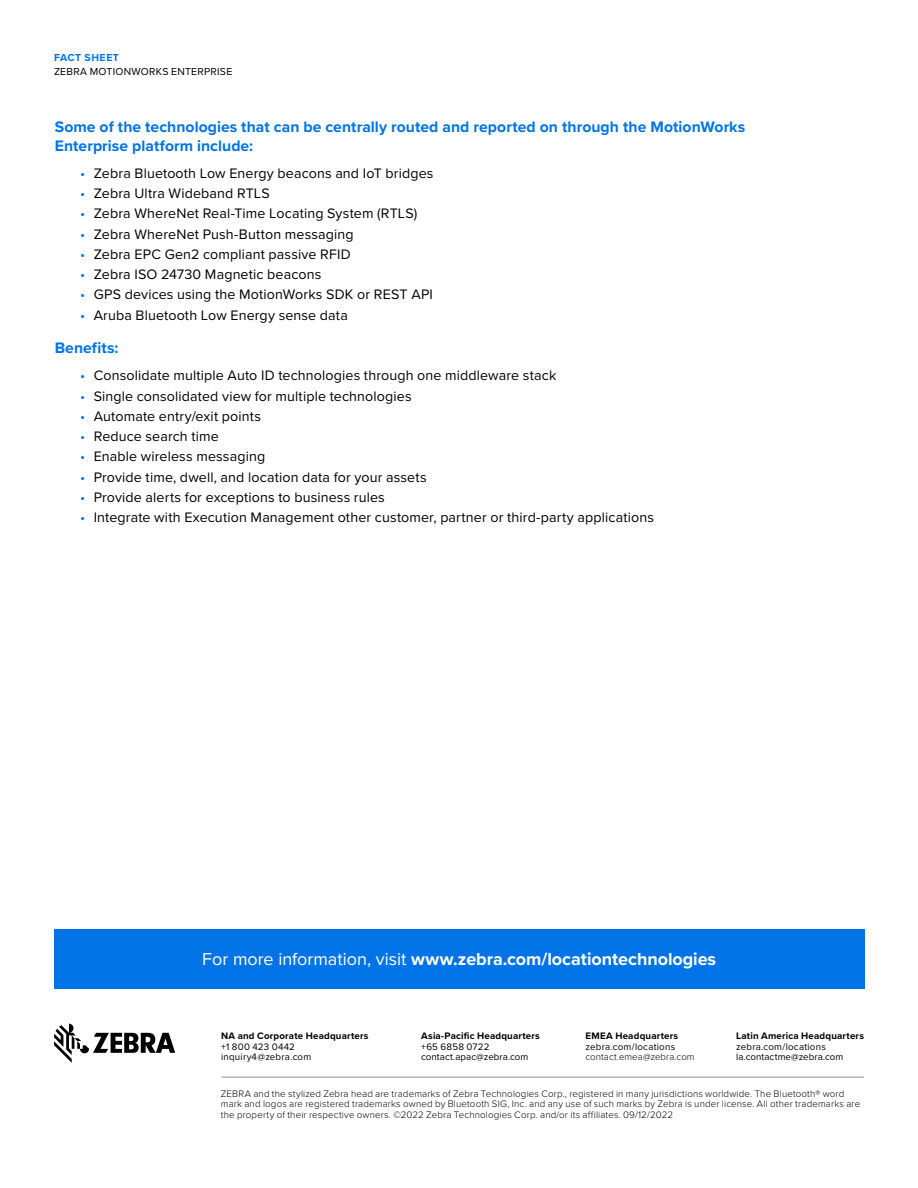
<style>
.page{position:relative;width:918px;height:1188px;background:#fff}
.page>*{position:absolute;margin:0;border:0;box-sizing:border-box;transform-origin:0 0}
.t1{font:700 18px "Proxima Nova";color:#fff}
.t2{font:700 15.75px/18.8px "Proxima Nova";letter-spacing:.005em;color:#0073e6}
.t3{font:14.25px "Proxima Nova";letter-spacing:.01em;color:#000101}
.t4{font:10.5px "Proxima Nova";letter-spacing:.025em;color:#000}
.t5{font:700 10.5px "Proxima Nova";letter-spacing:.05em;color:#0073e6}
.t6{font:300 9.75px/10.5px "Proxima Nova";letter-spacing:.015em;color:#000}
.t7{font:9.75px/10.5px "Proxima Nova";letter-spacing:.02em;color:#000}
.t8{font:700 9.75px "Proxima Nova";letter-spacing:.02em;color:#000}
.s1{color:#0073e6}
.s2{font-weight:400}
</style>
<div class="page">
<hr style="left:222px;top:1077px;width:642px;height:1px;background:#8e9299">
<svg style="left:54px;top:1024px;width:121px;height:39px"></svg>
<div style="left:54px;top:929px;width:810px;height:60px;background:#0073e6"></div>
<p class="t5" style="left:54px;top:50px;width:67px">FACT SHEET</p>
<p class="t4" style="left:54px;top:64px;width:180px">ZEBRA MOTIONWORKS ENTERPRISE</p>
<p class="t2" style="left:55px;top:117px;width:692px">Some of the technologies that can be centrally routed and reported on through the MotionWorks<br>Enterprise platform include:</p>
<p class="t3" style="left:80px;top:162px;width:355px"><span class="s1">•</span> Zebra Bluetooth Low Energy beacons and IoT bridges</p>
<p class="t3" style="left:80px;top:183px;width:191px"><span class="s1">•</span> Zebra Ultra Wideband RTLS</p>
<p class="t3" style="left:80px;top:203px;width:339px"><span class="s1">•</span> Zebra WhereNet Real-Time Locating System (RTLS)</p>
<p class="t3" style="left:80px;top:223px;width:275px"><span class="s1">•</span> Zebra WhereNet Push-Button messaging</p>
<p class="t3" style="left:80px;top:243px;width:272px"><span class="s1">•</span> Zebra EPC Gen2 compliant passive RFID</p>
<p class="t3" style="left:80px;top:264px;width:243px"><span class="s1">•</span> Zebra ISO 24730 Magnetic beacons</p>
<p class="t3" style="left:80px;top:284px;width:354px"><span class="s1">•</span> GPS devices using the MotionWorks SDK or REST API</p>
<p class="t3" style="left:80px;top:304px;width:269px"><span class="s1">•</span> Aruba Bluetooth Low Energy sense data</p>
<p class="t2" style="left:55px;top:338px;width:65px">Benefits:</p>
<p class="t3" style="left:80px;top:365px;width:478px"><span class="s1">•</span> Consolidate multiple Auto ID technologies through one middleware stack</p>
<p class="t3" style="left:80px;top:385px;width:333px"><span class="s1">•</span> Single consolidated view for multiple technologies</p>
<p class="t3" style="left:80px;top:405px;width:182px"><span class="s1">•</span> Automate entry/exit points</p>
<p class="t3" style="left:80px;top:426px;width:140px"><span class="s1">•</span> Reduce search time</p>
<p class="t3" style="left:80px;top:446px;width:187px"><span class="s1">•</span> Enable wireless messaging</p>
<p class="t3" style="left:80px;top:466px;width:348px"><span class="s1">•</span> Provide time, dwell, and location data for your assets</p>
<p class="t3" style="left:80px;top:486px;width:306px"><span class="s1">•</span> Provide alerts for exceptions to business rules</p>
<p class="t3" style="left:80px;top:507px;width:575px"><span class="s1">•</span> Integrate with Execution Management other customer, partner or third-party applications</p>
<p class="t1" style="left:202px;top:946px;width:516px"><span class="s2">For more information, visit</span> www.zebra.com/locationtechnologies</p>
<p class="t8" style="left:221px;top:1029px;width:149px">NA and Corporate Headquarters</p>
<p class="t7" style="left:221px;top:1041px;width:92px">+1 800 423 0442 inquiry4@zebra.com</p>
<p class="t8" style="left:421px;top:1029px;width:120px">Asia-Pacific Headquarters</p>
<p class="t7" style="left:421px;top:1041px;width:109px">+65 6858 0722 contact.apac@zebra.com</p>
<p class="t8" style="left:586px;top:1029px;width:94px">EMEA Headquarters</p>
<p class="t7" style="left:586px;top:1041px;width:91px">zebra.com/locations</p>
<p class="t6" style="left:586px;top:1051px;width:111px">contact.emea@zebra.com</p>
<p class="t8" style="left:736px;top:1029px;width:129px">Latin America Headquarters</p>
<p class="t7" style="left:736px;top:1041px;width:109px">zebra.com/locations la.contactme@zebra.com</p>
<p class="t6" style="left:221px;top:1088px;width:641px">ZEBRA and the stylized Zebra head are trademarks of Zebra Technologies Corp., registered in many jurisdictions worldwide. The Bluetooth® word mark and logos are registered trademarks owned by Bluetooth SIG, Inc. and any use of such marks by Zebra is under license. All other trademarks are the property of their respective owners. ©2022 Zebra Technologies Corp. and/or its affiliates. 09/12/2022</p>
</div>
